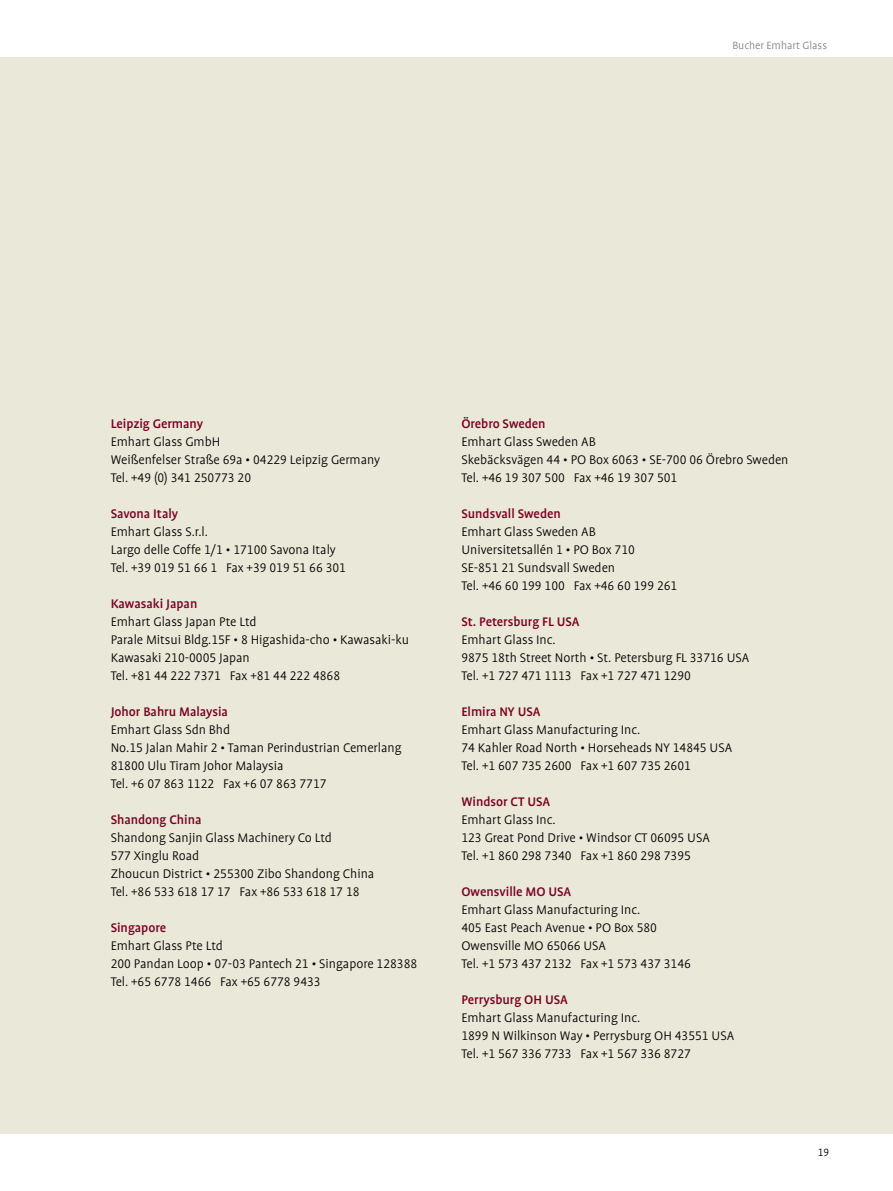
<style>
.page{position:relative;width:893px;height:1191px;background:#fff}
.page>*{position:absolute;margin:0;border:0;box-sizing:border-box;transform-origin:0 0}
.t1{font:300 14.25px/18px "Bucher Profile";letter-spacing:-.005em;color:#000}
.t2{font:500 14.25px "Bucher Profile";letter-spacing:-.005em;color:#7b0123}
.t3{font:300 12px "Bucher Profile";letter-spacing:-.005em;color:#808285}
.t4{font:300 12px "Bucher Profile";color:#000}
</style>
<div class="page">
<div style="left:0;top:57px;width:893px;height:1076px;background:#eae8d8"></div>
<p class="t3" style="left:732px;top:40px;width:96px">Bucher Emhart Glass</p>
<p class="t2" style="left:111px;top:416px;width:94px">Leipzig Germany</p>
<p class="t1" style="left:111px;top:433px;width:271px">Emhart Glass GmbH<br>Weißenfelser Straße 69a • 04229 Leipzig Germany<br>Tel. +49 (0) 341 250773 20</p>
<p class="t2" style="left:111px;top:506px;width:69px">Savona Italy</p>
<p class="t1" style="left:111px;top:523px;width:237px">Emhart Glass S.r.l.<br>Largo delle Coffe 1/1 • 17100 Savona Italy<br>Tel. +39 019 51 66 1 Fax +39 019 51 66 301</p>
<p class="t2" style="left:111px;top:596px;width:88px">Kawasaki Japan</p>
<p class="t1" style="left:111px;top:613px;width:300px">Emhart Glass Japan Pte Ltd<br>Parale Mitsui Bldg.15F • 8 Higashida-cho • Kawasaki-ku Kawasaki 210-0005 Japan<br>Tel. +81 44 222 7371 Fax +81 44 222 4868</p>
<p class="t2" style="left:111px;top:704px;width:119px">Johor Bahru Malaysia</p>
<p class="t1" style="left:111px;top:721px;width:292px">Emhart Glass Sdn Bhd<br>No.15 Jalan Mahir 2 • Taman Perindustrian Cemerlang 81800 Ulu Tiram Johor Malaysia<br>Tel. +6 07 863 1122 Fax +6 07 863 7717</p>
<p class="t2" style="left:111px;top:812px;width:92px">Shandong China</p>
<p class="t1" style="left:111px;top:828px;width:265px">Shandong Sanjin Glass Machinery Co Ltd<br>577 Xinglu Road<br>Zhoucun District • 255300 Zibo Shandong China Tel. +86 533 618 17 17 Fax +86 533 618 17 18</p>
<p class="t2" style="left:111px;top:920px;width:57px">Singapore</p>
<p class="t1" style="left:111px;top:936px;width:308px">Emhart Glass Pte Ltd<br>200 Pandan Loop • 07-03 Pantech 21 • Singapore 128388<br>Tel. +65 6778 1466 Fax +65 6778 9433</p>
<p class="t2" style="left:461px;top:416px;width:86px">Örebro Sweden</p>
<p class="t1" style="left:461px;top:432px;width:329px">Emhart Glass Sweden AB<br>Skebäcksvägen 44 • PO Box 6063 • SE-700 06 Örebro Sweden<br>Tel. +46 19 307 500 Fax +46 19 307 501</p>
<p class="t2" style="left:461px;top:506px;width:101px">Sundsvall Sweden</p>
<p class="t1" style="left:461px;top:522px;width:217px">Emhart Glass Sweden AB<br>Universitetsallén 1 • PO Box 710<br>SE-851 21 Sundsvall Sweden<br>Tel. +46 60 199 100 Fax +46 60 199 261</p>
<p class="t2" style="left:461px;top:614px;width:120px">St. Petersburg FL USA</p>
<p class="t1" style="left:461px;top:630px;width:289px">Emhart Glass Inc.<br>9875 18th Street North • St. Petersburg FL 33716 USA<br>Tel. +1 727 471 1113 Fax +1 727 471 1290</p>
<p class="t2" style="left:461px;top:704px;width:81px">Elmira NY USA</p>
<p class="t1" style="left:461px;top:720px;width:272px">Emhart Glass Manufacturing Inc.<br>74 Kahler Road North • Horseheads NY 14845 USA<br>Tel. +1 607 735 2600 Fax +1 607 735 2601</p>
<p class="t2" style="left:461px;top:794px;width:90px">Windsor CT USA</p>
<p class="t1" style="left:461px;top:810px;width:250px">Emhart Glass Inc.<br>123 Great Pond Drive • Windsor CT 06095 USA<br>Tel. +1 860 298 7340 Fax +1 860 298 7395</p>
<p class="t2" style="left:461px;top:884px;width:111px">Owensville MO USA</p>
<p class="t1" style="left:461px;top:900px;width:231px">Emhart Glass Manufacturing Inc.<br>405 East Peach Avenue • PO Box 580<br>Owensville MO 65066 USA<br>Tel. +1 573 437 2132 Fax +1 573 437 3146</p>
<p class="t2" style="left:461px;top:992px;width:108px">Perrysburg OH USA</p>
<p class="t1" style="left:461px;top:1008px;width:274px">Emhart Glass Manufacturing Inc.<br>1899 N Wilkinson Way • Perrysburg OH 43551 USA<br>Tel. +1 567 336 7733 Fax +1 567 336 8727</p>
<p class="t4" style="left:818px;top:1145px;width:13px">19</p>
</div>
